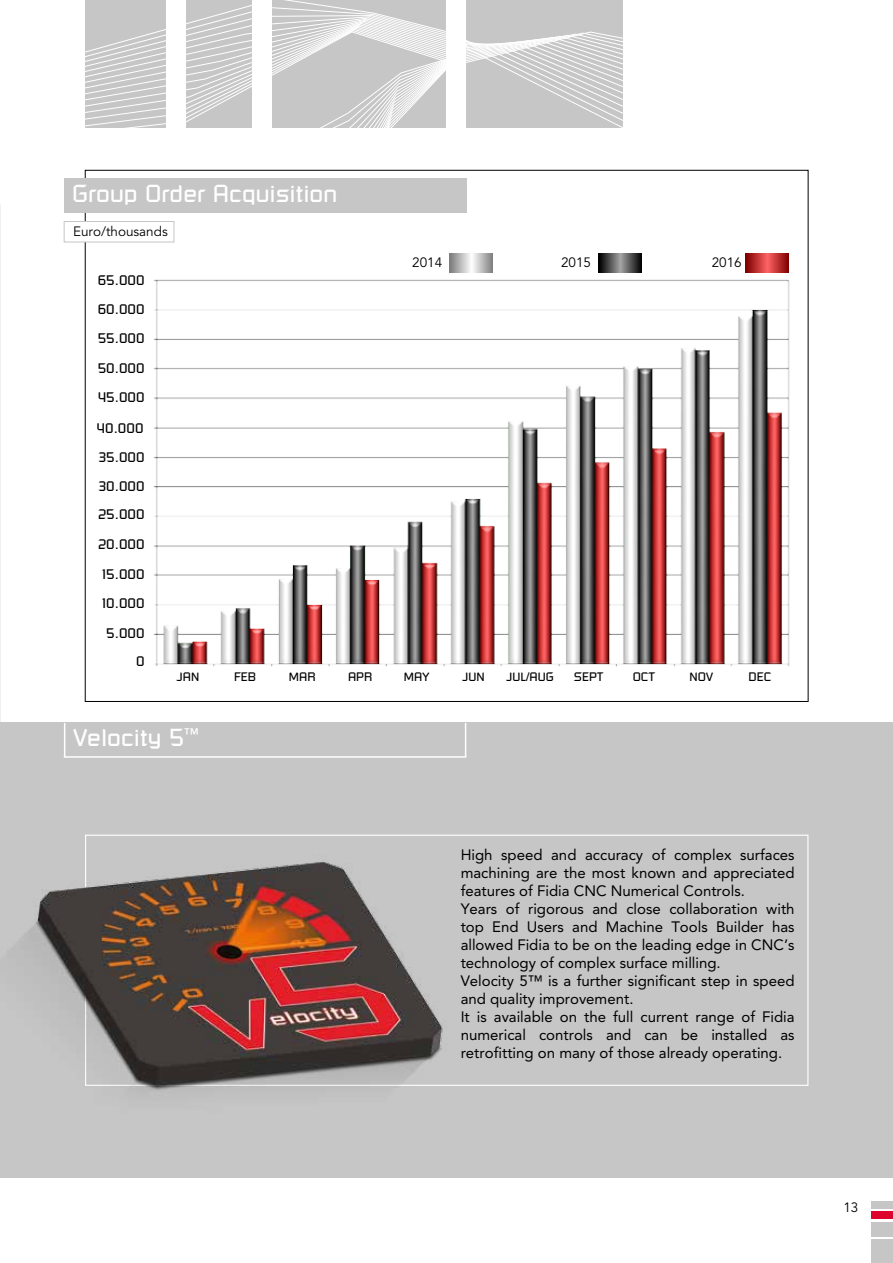
<style>
.page{position:relative;width:893px;height:1263px;background:#fff}
.page>*{position:absolute;margin:0;border:0;box-sizing:border-box;transform-origin:0 0}
.t1{font:24px "Russell Square";color:#fff}
.t2{font:15px/18px "Avenir";color:#000}
.t3{font:13.5px/28.8px "Russell Square";color:#000;text-align:justify}
.t4{font:13.5px "Avenir";color:#000}
.t5{font:12px "Russell Square";color:#000}
</style>
<div class="page">
<div style="left:0;top:723px;width:893px;height:455px;background:#c6c6c6"></div>
<svg style="left:85px;top:0;width:537px;height:128px;background:#cfcfcf"></svg>
<div style="left:166px;top:0;width:20px;height:128px;background:#fff"></div>
<div style="left:252px;top:0;width:19px;height:128px;background:#fff"></div>
<div style="left:446px;top:0;width:20px;height:128px;background:#fff"></div>
<div style="left:872px;top:1240px;width:21px;height:23px;background:#c6c6c6"></div>
<div style="left:872px;top:1222px;width:21px;height:15px;background:#c6c6c6"></div>
<div style="left:872px;top:1211px;width:21px;height:8px;background:#dd052b"></div>
<div style="left:872px;top:1201px;width:21px;height:8px;background:#c6c6c6"></div>
<img style="left:153px;top:244px;width:655px;height:441px">
<svg style="left:450px;top:253px;width:42px;height:19px"></svg>
<svg style="left:599px;top:253px;width:42px;height:19px"></svg>
<svg style="left:745px;top:253px;width:43px;height:19px"></svg>
<div style="left:64px;top:221px;width:110px;height:21px;border:1px solid #c6c6c6"></div>
<hr style="left:64px;top:723px;width:1px;height:34px;background:#fff">
<hr style="left:65px;top:756px;width:401px;height:2px;background:#fff">
<hr style="left:465px;top:723px;width:1px;height:34px;background:#fff">
<div style="left:64px;top:179px;width:402px;height:34px;background:#c6c6c6"></div>
<img style="left:0;top:242px;width:1px;height:423px">
<img style="left:12px;top:834px;width:449px;height:259px">
<h1 class="t1" style="left:72px;top:179px;width:266px">Group Order Acquisition</h1>
<p class="t4" style="left:73px;top:224px;width:96px">Euro/thousands</p>
<p class="t3" style="left:98px;top:265px;width:48px">65.000</p>
<p class="t3" style="left:98px;top:294px;width:48px">60.000</p>
<p class="t3" style="left:98px;top:324px;width:48px">55.000</p>
<p class="t3" style="left:98px;top:354px;width:48px">50.000</p>
<p class="t3" style="left:98px;top:383px;width:48px">45.000</p>
<p class="t3" style="left:97px;top:414px;width:49px">40.000<br>35.000<br>30.000<br>25.000</p>
<p class="t3" style="left:98px;top:530px;width:48px;line-height:29.2px;text-align:center">20.000<br>15.000<br>10.000</p>
<p class="t3" style="left:106px;top:619px;width:40px;line-height:27.8px;text-align:right">5.000<br>0</p>
<p class="t4" style="left:412px;top:255px;width:32px">2014</p>
<p class="t4" style="left:561px;top:255px;width:32px">2015</p>
<p class="t4" style="left:712px;top:255px;width:32px">2016</p>
<p class="t5" style="left:177px;top:669px;width:24px">JAN</p>
<p class="t5" style="left:234px;top:669px;width:24px">FEB</p>
<p class="t5" style="left:289px;top:669px;width:28px">MAR</p>
<p class="t5" style="left:348px;top:669px;width:26px">APR</p>
<p class="t5" style="left:404px;top:669px;width:27px">MAY</p>
<p class="t5" style="left:462px;top:669px;width:24px">JUN</p>
<p class="t5" style="left:506px;top:669px;width:49px">JUL/AUG</p>
<p class="t5" style="left:574px;top:669px;width:31px">SEPT</p>
<p class="t5" style="left:633px;top:669px;width:24px">OCT</p>
<p class="t5" style="left:690px;top:669px;width:25px">NOV</p>
<p class="t5" style="left:748px;top:669px;width:24px">DEC</p>
<h1 class="t1" style="left:73px;top:723px;width:127px">Velocity 5<sup>™</sup></h1>
<p class="t2" style="left:461px;top:846px;width:335px">High speed and accuracy of complex surfaces machining are the most known and appreciated features of Fidia CNC Numerical Controls.<br>Years of rigorous and close collaboration with top End Users and Machine Tools Builder has allowed Fidia to be on the leading edge in CNC’s technology of complex surface milling.<br>Velocity 5™ is a further significant step in speed and quality improvement.<br>It is available on the full current range of Fidia numerical controls and can be installed as retrofitting on many of those already operating.</p>
<p class="t4" style="left:843px;top:1199px;width:17px">13</p>
</div>
